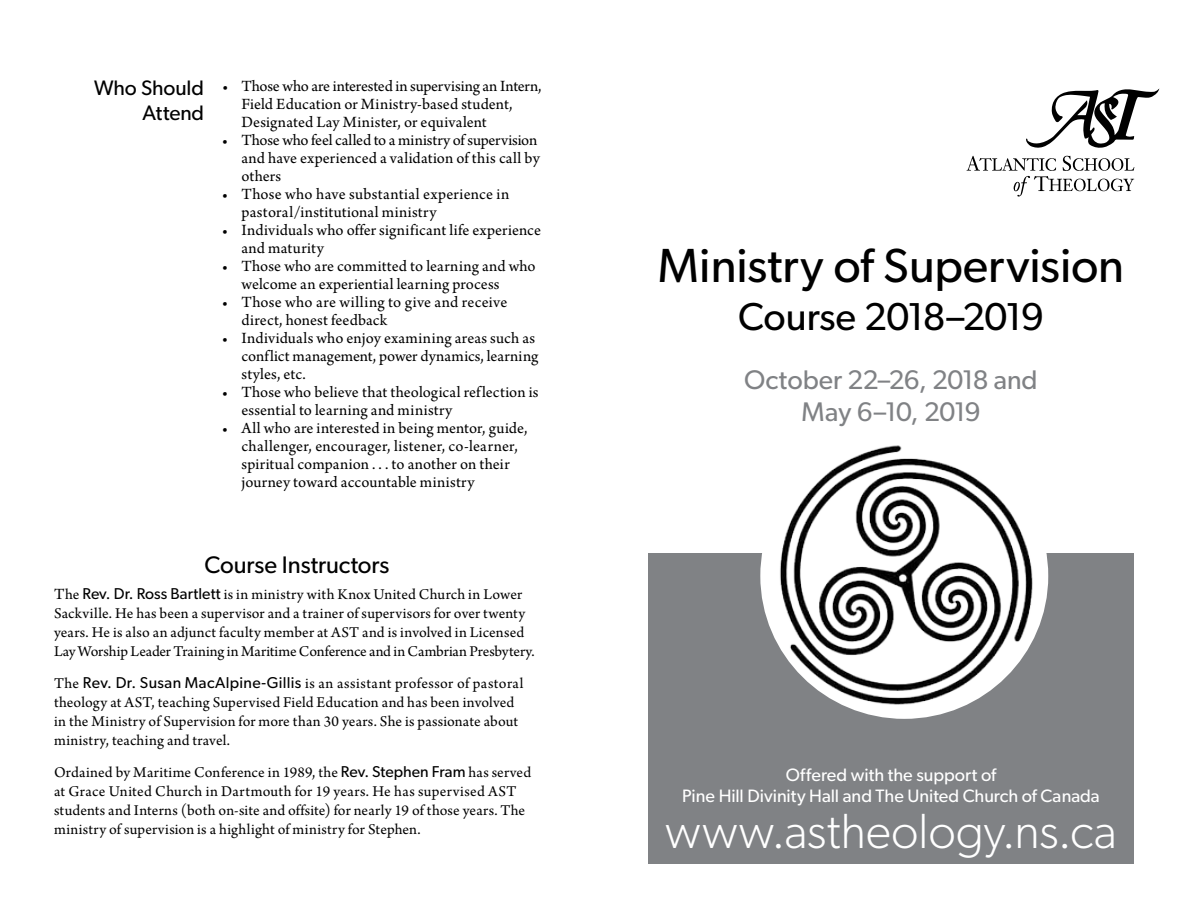
<style>
.page{position:relative;width:1188px;height:918px;background:#fff}
.page>*{position:absolute;margin:0;border:0;box-sizing:border-box;transform-origin:0 0}
.t1{font:300 49.5px "Gibson";color:#fff}
.t2{font:48px "Gibson";color:#000}
.t3{font:39px "Gibson";letter-spacing:-.015em;color:#000}
.t4{font:27px/32.4px "Gibson";letter-spacing:-.005em;color:#808285;text-align:center}
.t5{font:24px "Gibson";letter-spacing:-.005em;color:#000}
.t6{font:21px/25.2px "Gibson";letter-spacing:-.005em;color:#000;text-align:right}
.t7{font:18px/21.6px "Gibson";color:#fff;text-align:center}
.t8{font:16.5px/18px "Arno Pro";letter-spacing:.01em;color:#000}
.t9{font:15.75px/18.9px "Arno Pro";letter-spacing:.01em;color:#000}
.s1{font-size:16.5px}
.s2{font-family:"Gibson"}
</style>
<div class="page">
<div style="left:648px;top:554px;width:486px;height:310px;background:#808285"></div>
<div style="left:760px;top:433px;width:288px;height:286px;background:#fff;border-radius:50%"></div>
<img style="left:775px;top:445px;width:263px;height:264px">
<svg style="left:1026px;top:89px;width:133px;height:59px"></svg>
<svg style="left:967px;top:156px;width:168px;height:41px"></svg>
<p class="t6" style="left:94px;top:75px;width:111px">Who Should<br>Attend</p>
<p class="t8" style="left:241px;top:78px;width:302px;text-indent:-19px">• Those who are interested in supervising an Intern,<br>Field Education or Ministry-based student,<br>Designated Lay Minister, or equivalent</p>
<p class="t8" style="left:241px;top:132px;width:300px;text-indent:-20px">• Thosewho feel called to aministry ofsupervision and have experienced a validation of this call by others</p>
<p class="t8" style="left:241px;top:186px;width:269px;text-indent:-20px">• Those who have substantial experience in pastoral/institutional ministry</p>
<p class="t8" style="left:241px;top:222px;width:301px;text-indent:-20px">• Individuals who offer significant life experience and maturity</p>
<p class="t8" style="left:241px;top:258px;width:296px;text-indent:-20px">• Those who are committed to learning and who welcome an experiential learning process</p>
<p class="t8" style="left:241px;top:294px;width:267px;text-indent:-19px">• Those who are willing to give and receive direct, honest feedback</p>
<p class="t8" style="left:241px;top:330px;width:298px;text-indent:-20px">• Individuals who enjoy examining areas such as conflict management, power dynamics, learning styles, etc.</p>
<p class="t8" style="left:241px;top:384px;width:299px;text-indent:-20px">• Those who believe that theological reflection is essential to learning and ministry</p>
<p class="t8" style="left:241px;top:420px;width:288px;text-indent:-20px">• All who are interested in being mentor, guide, challenger, encourager, listener, co-learner, spiritual companion . . . to another on their journey toward accountable ministry</p>
<h3 class="t5" style="left:205px;top:550px;width:186px">Course Instructors</h3>
<p class="t9" style="left:54px;top:586px;width:482px"><span class="s1">T</span>he <span class="s2">Rev. Dr. Ross Bartlett</span> is in ministry with Knox United Church in Lower Sackville. He has been a supervisor and a trainer of supervisors for over twenty years. He is also an adjunct faculty member at AST and is involved in Licensed Lay Worship LeaderTraining in MaritimeConference and inCambrian Presbytery.</p>
<p class="t9" style="left:54px;top:675px;width:471px">The <span class="s2">Rev. Dr. Susan MacAlpine-Gillis</span> is an assistant professor of pastoral theology at AST, teaching Supervised Field Education and has been involved in the Ministry of Supervision for more than 30 years. She is passionate about ministry, teaching and travel.</p>
<p class="t9" style="left:54px;top:764px;width:479px">Ordained by Maritime Conference in 1989, the <span class="s2">Rev. Stephen Fram</span> has served at Grace United Church in Dartmouth for 19 years. He has supervised AST students and Interns (both on-site and offsite) for nearly 19 of those years. The ministry of supervision is a highlight of ministry for Stephen.</p>
<h2 class="t2" style="left:658px;top:236px;width:468px">Ministry of Supervision</h2>
<h3 class="t3" style="left:738px;top:293px;width:307px">Course 2018–2019</h3>
<h3 class="t4" style="left:744px;top:363px;width:295px">October 22–26, 2018 and<br>May 6–10, 2019</h3>
<p class="t7" style="left:682px;top:763px;width:419px">Offered with the support of<br>Pine Hill Divinity Hall and The United Church of Canada</p>
<h1 class="t1" style="left:665px;top:801px;width:453px">www.astheology.ns.ca</h1>
</div>
